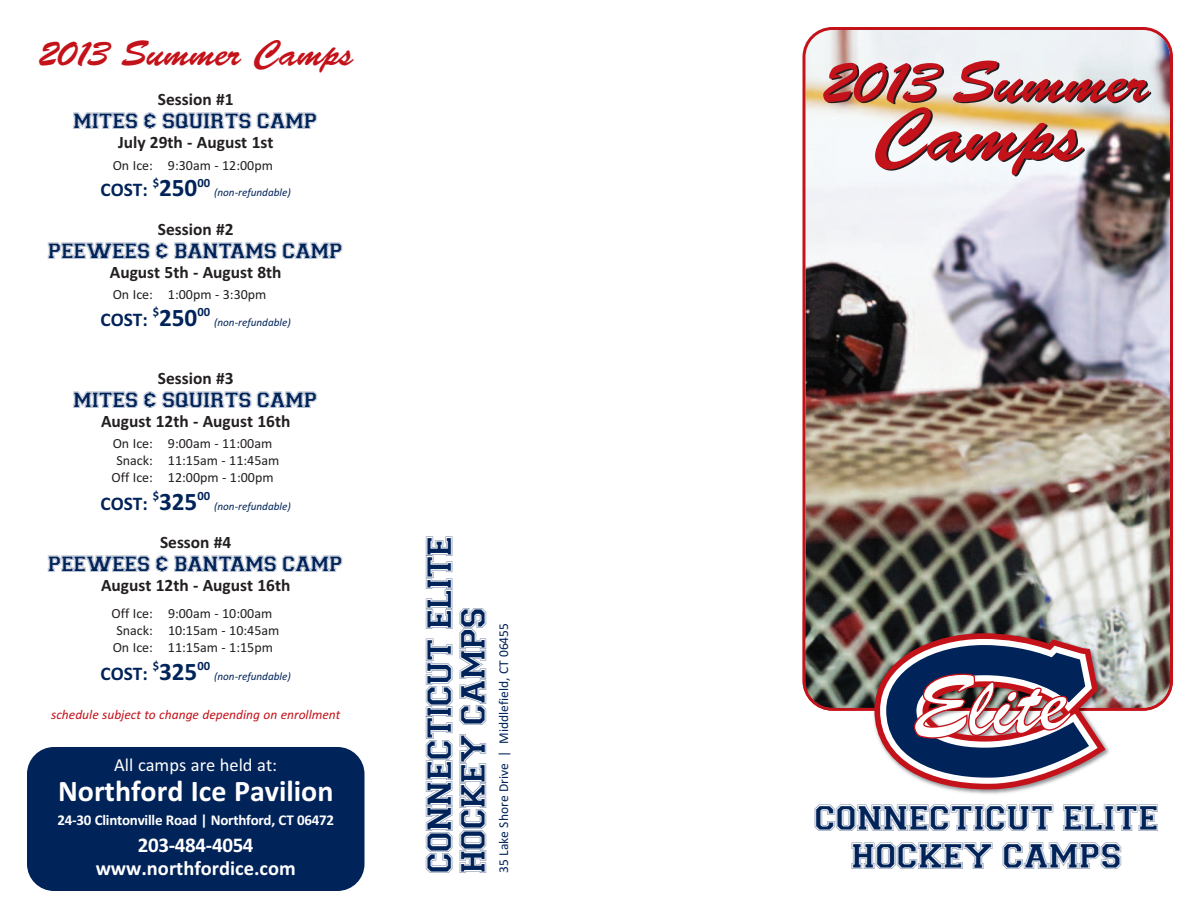
<style>
.page{position:relative;width:1188px;height:918px;background:#fff}
.page>*{position:absolute;margin:0;border:0;box-sizing:border-box;transform-origin:0 0}
.t1{font:75.15px "Brush Script Std";color:#c4121a}
.t2{font:59.1px "Brush Script Std";color:#c4121a}
.t3{font:36px "Brush Script Std";color:#c4121a}
.t4{font:31.5px "Collegiate FLF";letter-spacing:-.03em;color:#002359}
.t5{font:700 30px "Calibri";color:#fff}
.t6{font:700 21px "Calibri";letter-spacing:-.015em;color:#fff}
.t7{font:700 20.55px "Calibri";color:#fff}
.t8{font:19.65px "Collegiate FLF";letter-spacing:-.035em;color:#002359}
.t9{font:700 19.35px "Calibri";color:#002359}
.t10{font:18.45px "Calibri";color:#fff}
.t11{font:700 17.4px "Calibri";color:#231f20}
.t12{font:700 15px "Calibri";letter-spacing:-.015em;color:#fff}
.t13{font:13.95px/16.8px "Calibri";color:#231f20;text-align:center}
.t14{font:italic 13.5px "Calibri";color:#c4121a}
.t15{font:13.5px "Calibri";color:#002359}
.t16{font:700 12.6px "Calibri";color:#002359}
.t17{font:italic 11.25px "Calibri";color:#002359}
.s1{font-size:25.2px}
</style>
<div class="page">
<div style="left:27px;top:747px;width:337px;height:144px;background:#002359;border-radius:27px"></div>
<img style="left:802px;top:27px;width:371px;height:585px">
<img style="left:873px;top:711px;width:236px;height:83px">
<img style="left:802px;top:612px;width:371px;height:99px">
<img style="left:806px;top:681px;width:364px;height:27px">
<svg style="left:874px;top:633px;width:232px;height:156px"></svg>
<h3 class="t3" style="left:38px;top:40px;width:317px">2013 Summer Camps</h3>
<p class="t11" style="left:158px;top:89px;width:77px">Session #1</p>
<h3 class="t8" style="left:73px;top:111px;width:246px">MITES &amp; SQUIRTS CAMP</h3>
<p class="t11" style="left:118px;top:132px;width:157px">July 29th - August 1st</p>
<p class="t13" style="left:113px;top:156px;width:162px">On Ice: 9:30am - 12:00pm</p>
<h3 class="t9" style="left:101px;top:178px;width:49px">COST:</h3>
<p class="t16" style="left:153px;top:175px;width:59px">$<span class="s1">250</span>00</p>
<p class="t17" style="left:214px;top:186px;width:78px">(non-refundable)</p>
<p class="t11" style="left:158px;top:219px;width:77px">Session #2</p>
<h3 class="t8" style="left:48px;top:240px;width:297px">PEEWEES &amp; BANTAMS CAMP</h3>
<p class="t11" style="left:110px;top:262px;width:173px">August 5th - August 8th</p>
<p class="t13" style="left:113px;top:286px;width:155px">On Ice: 1:00pm - 3:30pm</p>
<h3 class="t9" style="left:101px;top:308px;width:49px">COST:</h3>
<p class="t16" style="left:153px;top:305px;width:59px">$<span class="s1">250</span>00</p>
<p class="t17" style="left:214px;top:315px;width:78px">(non-refundable)</p>
<p class="t11" style="left:158px;top:368px;width:77px">Session #3</p>
<h3 class="t8" style="left:73px;top:389px;width:246px">MITES &amp; SQUIRTS CAMP</h3>
<p class="t11" style="left:101px;top:411px;width:191px">August 12th - August 16th</p>
<p class="t13" style="left:112px;top:435px;width:169px">On Ice: 9:00am - 11:00am<br>Snack: 11:15am - 11:45am<br>Off Ice: 12:00pm - 1:00pm</p>
<h3 class="t9" style="left:101px;top:492px;width:49px">COST:</h3>
<p class="t16" style="left:153px;top:488px;width:59px">$<span class="s1">325</span>00</p>
<p class="t17" style="left:214px;top:499px;width:78px">(non-refundable)</p>
<p class="t11" style="left:160px;top:532px;width:73px">Sesson #4</p>
<h3 class="t8" style="left:48px;top:554px;width:297px">PEEWEES &amp; BANTAMS CAMP</h3>
<p class="t11" style="left:101px;top:575px;width:191px">August 12th - August 16th</p>
<p class="t13" style="left:112px;top:605px;width:169px;text-align:left">Off Ice: 9:00am - 10:00am<br>Snack: 10:15am - 10:45am<br>On Ice: 11:15am - 1:15pm</p>
<h3 class="t9" style="left:101px;top:662px;width:49px">COST:</h3>
<p class="t16" style="left:153px;top:658px;width:59px">$<span class="s1">325</span>00</p>
<p class="t17" style="left:214px;top:669px;width:78px">(non-refundable)</p>
<p class="t14" style="left:51px;top:706px;width:291px">schedule subject to change depending on enrollment</p>
<h3 class="t10" style="left:114px;top:754px;width:164px">All camps are held at:</h3>
<h3 class="t5" style="left:58px;top:773px;width:277px">Northford Ice Pavilion</h3>
<p class="t12" style="left:57px;top:811px;width:278px">24-30 Clintonville Road | Northford, CT 06472</p>
<h3 class="t6" style="left:138px;top:833px;width:117px">203-484-4054</h3>
<h3 class="t7" style="left:96px;top:856px;width:202px">www.northfordice.com</h3>
<h3 class="t4" style="left:423px;top:873px;width:340px;rotate:-90deg">CONNECTICUT ELITE</h3>
<h3 class="t4" style="left:457px;top:873px;width:268px;rotate:-90deg">HOCKEY CAMPS</h3>
<p class="t15" style="left:495px;top:873px;width:251px;rotate:-90deg">35 Lake Shore Drive | Middlefield, CT 06455</p>
<h2 class="t2" style="left:821px;top:61px;width:329px">2013 Summer</h2>
<h1 class="t1" style="left:876px;top:108px;width:209px">Camps</h1>
<h3 class="t4" style="left:815px;top:802px;width:347px">CONNECTICUT ELITE</h3>
<h3 class="t4" style="left:852px;top:839px;width:273px">HOCKEY CAMPS</h3>
</div>
